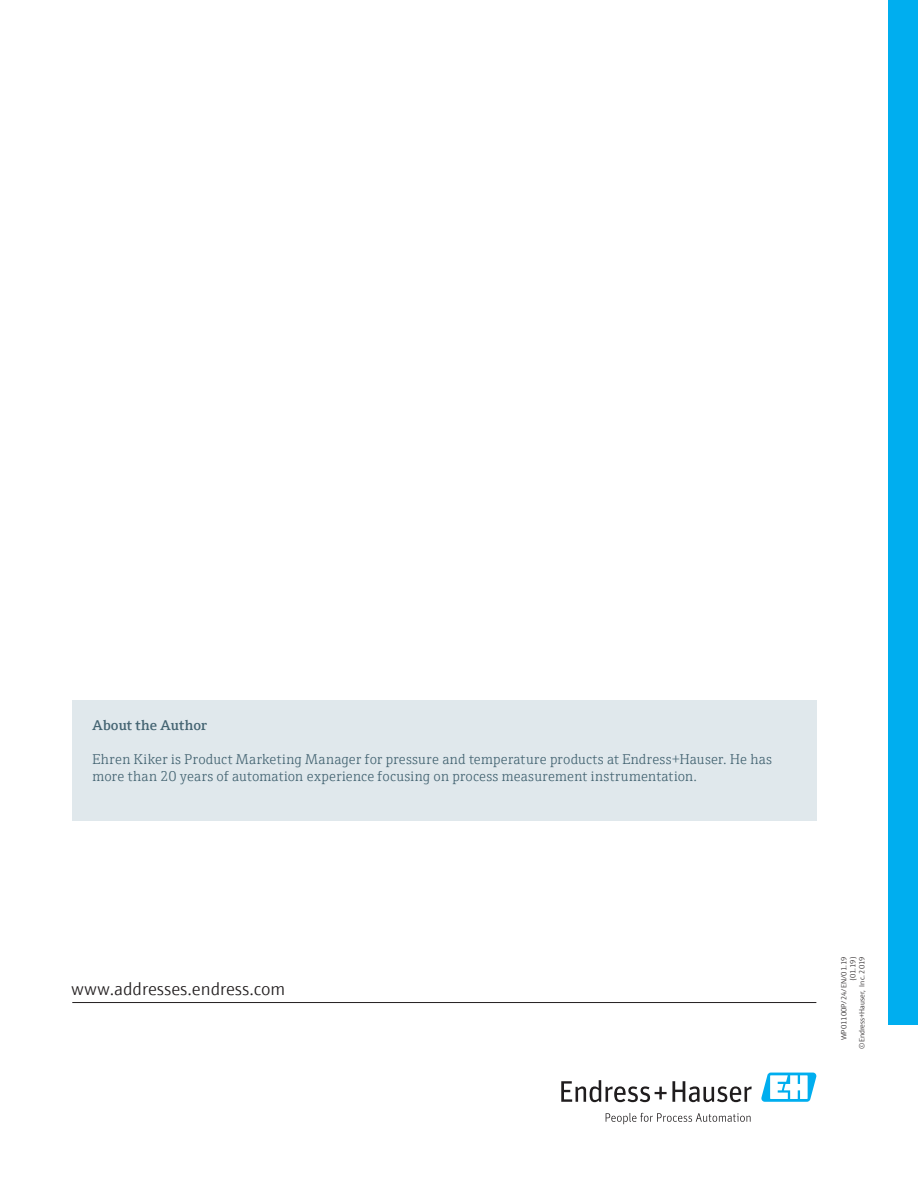
<style>
.page{position:relative;width:918px;height:1188px;background:#fff}
.page>*{position:absolute;margin:0;border:0;box-sizing:border-box;transform-origin:0 0}
.t1{font:300 18px "E+H Sans";color:#231f20}
.t2{font:300 14.25px/17.1px "E+H Serif";letter-spacing:.015em;color:#446472}
.t3{font:600 14.25px "E+H Serif";letter-spacing:.005em;color:#446472}
.t4{font:300 7.5px/9px "E+H Sans";color:#231f20;text-align:right}
</style>
<div class="page">
<svg style="left:561px;top:1080px;width:191px;height:22px"></svg>
<svg style="left:606px;top:1113px;width:145px;height:11px"></svg>
<svg style="left:761px;top:1073px;width:55px;height:29px"></svg>
<div style="left:889px;top:0;width:29px;height:1025px;background:#00aeef"></div>
<hr style="left:72px;top:1002px;width:744px;height:1px;background:#231f20">
<div style="left:72px;top:700px;width:744px;height:121px;background:#e0e8ec"></div>
<p class="t3" style="left:93px;top:714px;width:116px">About the Author</p>
<p class="t2" style="left:93px;top:750px;width:681px">Ehren Kiker is Product Marketing Manager for pressure and temperature products at Endress+Hauser. He has more than 20 years of automation experience focusing on process measurement instrumentation.</p>
<p class="t1" style="left:71px;top:976px;width:216px">www.addresses.endress.com</p>
<p class="t4" style="left:839px;top:1049px;width:94px;rotate:-90deg">WP01100P/24/EN/01.19 (01.19)<br>©Endress+Hauser, Inc. 2019</p>
</div>
